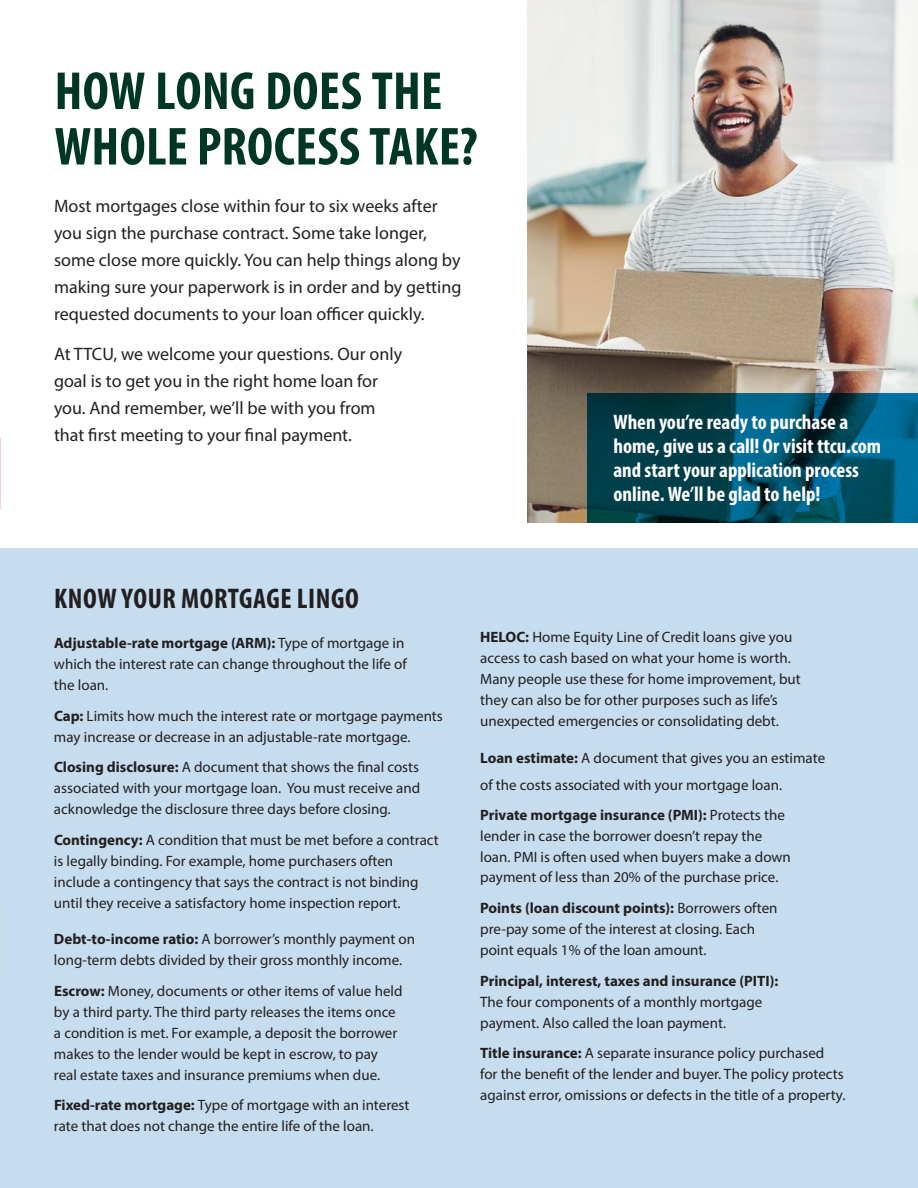
<style>
.page{position:relative;width:918px;height:1188px;background:#fff}
.page>*{position:absolute;margin:0;border:0;box-sizing:border-box;transform-origin:0 0}
.t1{font:700 condensed 54px/55.5px "Myriad Pro";letter-spacing:.005em;color:#003624}
.t2{font:700 condensed 28.5px "Myriad Pro";letter-spacing:.02em;color:#231f20}
.call_out_quote{font:700 condensed 21px/24px "Myriad Pro";color:#fff}
.Body__large{font:18px/27px "Myriad Pro";color:#231f20}
.Bullets_10pt_split_3{font:15px/21px "Myriad Pro";color:#231f20}
.s1{font-weight:700}
</style>
<div class="page">
<img style="left:527px;top:0;width:391px;height:523px">
<div style="left:0;top:549px;width:918px;height:639px;background:#c5ddee"></div>
<hr style="left:0;top:42px;width:1px;height:150px;background:#003624">
<svg style="left:588px;top:393px;width:330px;height:130px;background:#004a5e"></svg>
<hr style="left:0;top:902px;width:1px;height:75px;background:#fecd33">
<p class="t1" style="left:55px;top:62px;width:425px">HOW LONG DOES THE<br>WHOLE PROCESS TAKE?</p>
<p class="Body__large" style="left:54px;top:192px;width:409px">Most mortgages close within four to six weeks after you sign the purchase contract. Some take longer, some close more quickly. You can help things along by making sure your paperwork is in order and by getting requested documents to your loan officer quickly.</p>
<p class="Body__large" style="left:54px;top:340px;width:350px">At TTCU, we welcome your questions. Our only goal is to get you in the right home loan for you. And remember, we’ll be with you from that first meeting to your final payment.</p>
<p class="call_out_quote" style="left:613px;top:409px;width:269px">When you’re ready to purchase a home, give us a call! Or visit ttcu.com and start your application process online. We’ll be glad to help!</p>
<p class="t2" style="left:54px;top:581px;width:306px">KNOW YOUR MORTGAGE LINGO</p>
<p class="Bullets_10pt_split_3" style="left:54px;top:633px;width:354px"><span class="s1">Adjustable-rate mortgage (ARM):</span> Type of mortgage in which the interest rate can change throughout the life of the loan.</p>
<p class="Bullets_10pt_split_3" style="left:54px;top:705px;width:390px"><span class="s1">Cap:</span> Limits how much the interest rate or mortgage payments may increase or decrease in an adjustable-rate mortgage.</p>
<p class="Bullets_10pt_split_3" style="left:54px;top:757px;width:368px;text-align:justify"><span class="s1">Closing disclosure:</span> A document that shows the final costs associated with your mortgage loan. You must receive and acknowledge the disclosure three days before closing.</p>
<p class="Bullets_10pt_split_3" style="left:54px;top:829px;width:386px"><span class="s1">Contingency:</span> A condition that must be met before a contract is legally binding. For example, home purchasers often include a contingency that says the contract is not binding until they receive a satisfactory home inspection report.</p>
<p class="Bullets_10pt_split_3" style="left:54px;top:928px;width:363px"><span class="s1">Debt-to-income ratio:</span> A borrower’s monthly payment on long-term debts divided by their gross monthly income.</p>
<p class="Bullets_10pt_split_3" style="left:54px;top:980px;width:350px"><span class="s1">Escrow:</span> Money, documents or other items of value held by a third party. The third party releases the items once a condition is met. For example, a deposit the borrower makes to the lender would be kept in escrow, to pay real estate taxes and insurance premiums when due.</p>
<p class="Bullets_10pt_split_3" style="left:54px;top:1094px;width:357px"><span class="s1">Fixed-rate mortgage:</span> Type of mortgage with an interest rate that does not change the entire life of the loan.</p>
<p class="Bullets_10pt_split_3" style="left:480px;top:627px;width:322px"><span class="s1">HELOC:</span> Home Equity Line of Credit loans give you access to cash based on what your home is worth.<br>Many people use these for home improvement, but they can also be for other purposes such as life’s unexpected emergencies or consolidating debt.</p>
<p class="Bullets_10pt_split_3" style="left:480px;top:744px;width:347px;line-height:27px"><span class="s1">Loan estimate:</span> A document that gives you an estimate of the costs associated with your mortgage loan.</p>
<p class="Bullets_10pt_split_3" style="left:480px;top:804px;width:312px"><span class="s1">Private mortgage insurance (PMI):</span> Protects the lender in case the borrower doesn’t repay the loan. PMI is often used when buyers make a down payment of less than 20% of the purchase price.</p>
<p class="Bullets_10pt_split_3" style="left:480px;top:898px;width:299px"><span class="s1">Points (loan discount points):</span> Borrowers often pre-pay some of the interest at closing. Each point equals 1% of the loan amount.</p>
<p class="Bullets_10pt_split_3" style="left:480px;top:970px;width:300px"><span class="s1">Principal, interest, taxes and insurance (PITI):<br></span>The four components of a monthly mortgage payment. Also called the loan payment.</p>
<p class="Bullets_10pt_split_3" style="left:480px;top:1042px;width:367px"><span class="s1">Title insurance:</span> A separate insurance policy purchased<br>for the benefit of the lender and buyer. The policy protects against error, omissions or defects in the title of a property.</p>
</div>
